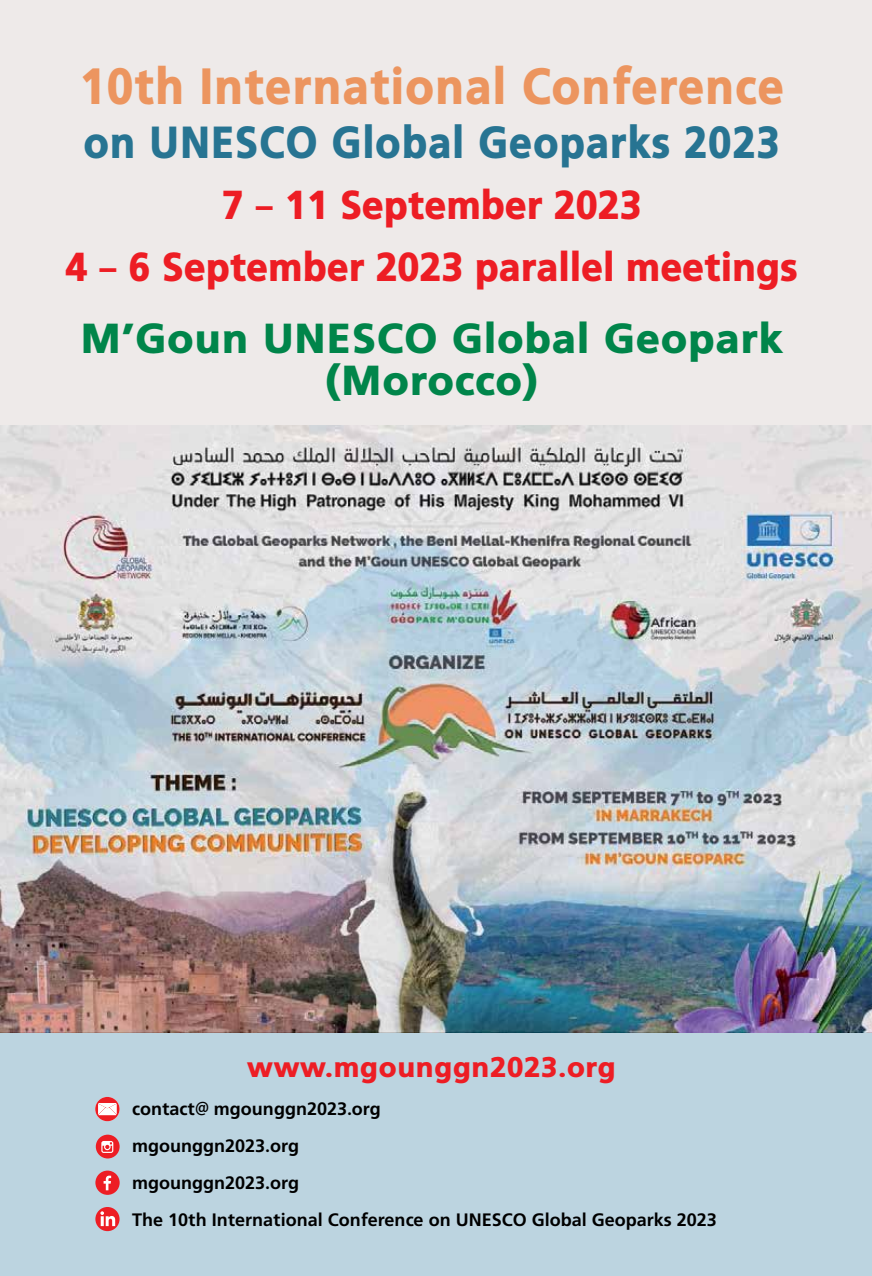
<style>
.page{position:relative;width:872px;height:1276px;background:#fff}
.page>*{position:absolute;margin:0;border:0;box-sizing:border-box;transform-origin:0 0}
.t1{font:900 51px "PF Catalog";color:#ec955f;scale:.9 1}
.t2{font:900 45px "PF Catalog";color:#277492;scale:.9 1}
.t3{font:900 42px/42px "PF Catalog";color:#00854a;text-align:center}
.t4{font:900 40.5px/61.3px "PF Catalog";letter-spacing:-.02em;color:#ed1d24;text-align:center;scale:.94 1}
.t5{font:900 28.5px "PF Catalog";color:#ed1d24}
.t6{font:700 18px/36.8px "PF Catalog";color:#000}
</style>
<div class="page">
<div style="left:0;top:636px;width:872px;height:640px;background:#bcd4e0"></div>
<div style="left:0;top:0;width:872px;height:1009px;background:#eeeae9"></div>
<img style="left:0;top:425px;width:872px;height:608px">
<svg style="left:95px;top:1097px;width:24px;height:24px"></svg>
<div style="left:96px;top:1134px;width:24px;height:24px;background:#ed1d24;border-radius:50%"></div>
<svg style="left:101px;top:1141px;width:12px;height:12px"></svg>
<div style="left:95px;top:1170px;width:25px;height:24px;background:#ed1d24;border-radius:50%"></div>
<svg style="left:104px;top:1175px;width:7px;height:15px"></svg>
<svg style="left:95px;top:1207px;width:25px;height:24px"></svg>
<svg style="left:100px;top:1211px;width:15px;height:15px"></svg>
<h1 class="t1" style="left:79px;top:56px;width:785px">10th International Conference</h1>
<h2 class="t2" style="left:83px;top:116px;width:776px">on UNESCO Global Geoparks 2023</h2>
<h3 class="t4" style="left:65px;top:175px;width:781px">7 – 11 September 2023<br>4 – 6 September 2023 parallel meetings</h3>
<h3 class="t3" style="left:80px;top:317px;width:704px">M’Goun UNESCO Global Geopark (Morocco)</h3>
<h3 class="t5" style="left:247px;top:1050px;width:371px">www.mgounggn2023.org</h3>
<p class="t6" style="left:132px;top:1090px;width:586px">contact@ mgounggn2023.org<br>mgounggn2023.org<br>mgounggn2023.org<br>The 10th International Conference on UNESCO Global Geoparks 2023</p>
</div>
